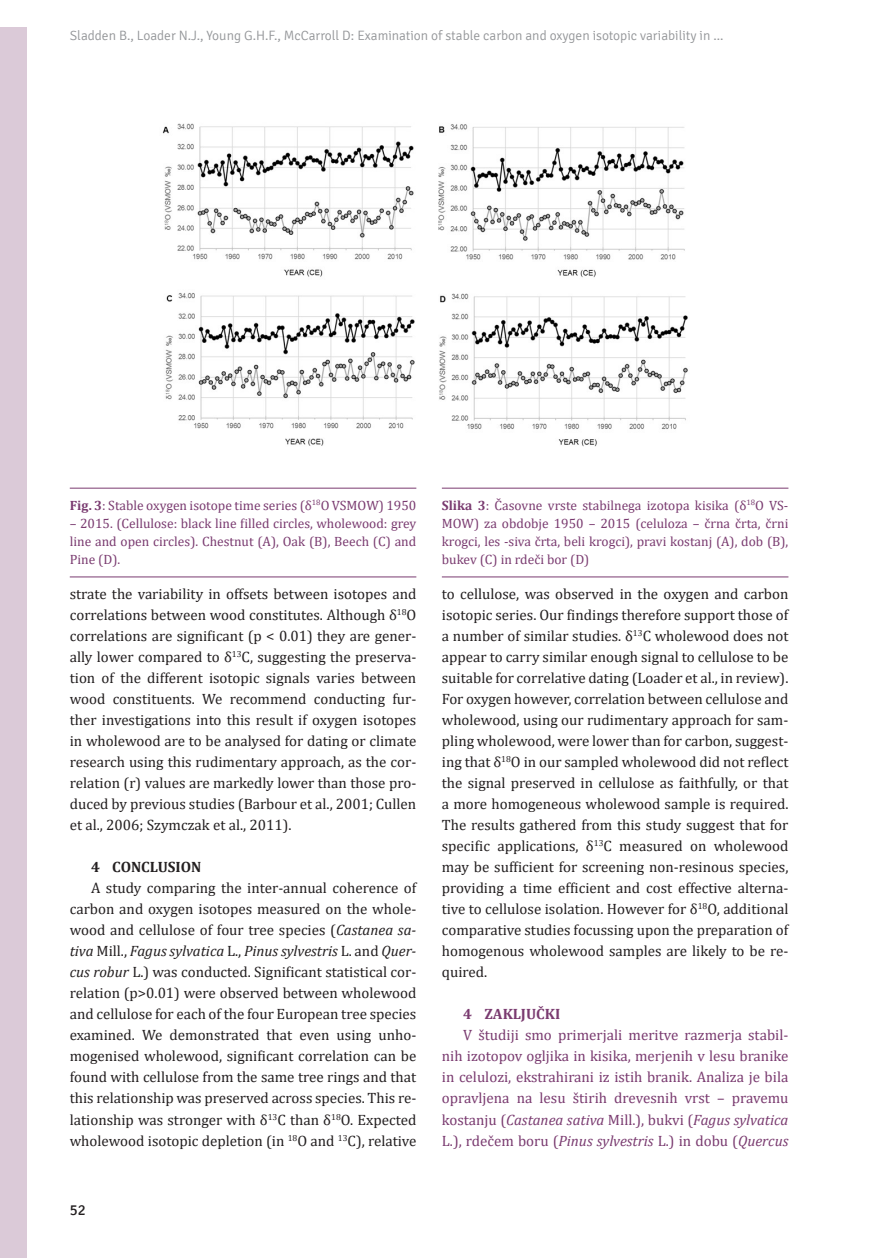
<style>
.page{position:relative;width:888px;height:1258px;background:#fff}
.page>*{position:absolute;margin:0;border:0;box-sizing:border-box;transform-origin:0 0}
._20Tekst_e{font:15px/21px "Cambria";color:#231f20;text-align:justify}
._20Tekst_e-2{font:15px/21px "Cambria";color:#7a3b70;text-align:justify}
._10Naslov1{font:700 15px "Cambria";color:#231f20}
._10Naslov1_e{font:700 15px "Cambria";color:#7a3b70}
.t1{font:15px "Signika";color:#231f20}
._30Slika_e{font:13.5px/18px "Cambria";color:#7a3b70;text-align:justify}
._30Slika{font:13.5px/18px "Cambria";color:#7a3b70;text-align:justify}
.t2{font:300 13.5px "Signika";color:#939598}
.s1{font-weight:700}
.s2{font-style:italic}
</style>
<div class="page">
<div style="left:0;top:27px;width:27px;height:1231px;background:#dbcad8"></div>
<hr style="left:70px;top:488px;width:346px;height:1px;background:#7a3b70">
<hr style="left:70px;top:576px;width:346px;height:1px;background:#7a3b70">
<hr style="left:442px;top:488px;width:346px;height:1px;background:#7a3b70">
<hr style="left:442px;top:576px;width:346px;height:1px;background:#7a3b70">
<img style="left:162px;top:123px;width:526px;height:324px">
<p class="t2" style="left:70px;top:28px;width:655px">Sladden B., Loader N.J., Young G.H.F., McCarroll D: Examination of stable carbon and oxygen isotopic variability in ...</p>
<p class="_30Slika" style="left:70px;top:496px;width:348px"><span class="s1">Fig. 3</span>: Stable oxygen isotope time series (δ<sup>18</sup>O VSMOW) 1950</p>
<p class="_30Slika" style="left:70px;top:514px;width:348px">– 2015. (Cellulose: black line filled circles, wholewood: grey line and open circles). Chestnut (A), Oak (B), Beech (C) and Pine (D).</p>
<p class="_20Tekst_e" style="left:70px;top:584px;width:348px">strate the variability in offsets between isotopes and correlations between wood constitutes. Although δ<sup>18</sup>O correlations are significant (p &lt; 0.01) they are gener&shy;ally lower compared to δ<sup>13</sup>C, suggesting the preserva&shy;tion of the different isotopic signals varies between wood constituents. We recommend conducting fur&shy;ther investigations into this result if oxygen isotopes in wholewood are to be analysed for dating or climate research using this rudimentary approach, as the cor&shy;relation (r) values are markedly lower than those pro&shy;duced by previous studies (Barbour et al., 2001; Cullen et al., 2006; Szymczak et al., 2011).</p>
<p class="_10Naslov1" style="left:91px;top:857px;width:112px">4 CONCLUSION</p>
<p class="_20Tekst_e" style="left:70px;top:878px;width:348px;text-indent:21px">A study comparing the inter-annual coherence of carbon and oxygen isotopes measured on the whole&shy;wood and cellulose of four tree species (<span class="s2">Castanea sa&shy;tiva</span> Mill., <span class="s2">Fagus sylvatica</span> L., <span class="s2">Pinus sylvestris</span> L. and <span class="s2">Quer&shy;cus robur</span> L.) was conducted. Significant statistical cor&shy;relation (p&gt;0.01) were observed between wholewood and cellulose for each of the four European tree species examined. We demonstrated that even using unho&shy;mogenised wholewood, significant correlation can be found with cellulose from the same tree rings and that this relationship was preserved across species. This re&shy;lationship was stronger with δ<sup>13</sup>C than δ<sup>18</sup>O. Expected wholewood isotopic depletion (in <sup>18</sup>O and <sup>13</sup>C), relative</p>
<p class="t1" style="left:70px;top:1201px;width:17px">52</p>
<p class="_30Slika_e" style="left:442px;top:496px;width:348px"><span class="s1">Slika 3</span>: Časovne vrste stabilnega izotopa kisika (δ<sup>18</sup>O VS-MOW) za obdobje 1950 – 2015 (celuloza – črna črta, črni krogci, les -siva črta, beli krogci), pravi kostanj (A), dob (B), bukev (C) in rdeči bor (D)</p>
<p class="_20Tekst_e" style="left:442px;top:584px;width:348px">to cellulose, was observed in the oxygen and carbon isotopic series. Our findings therefore support those of a number of similar studies. δ<sup>13</sup>C wholewood does not appear to carry similar enough signal to cellulose to be suitable for correlative dating (Loader et al., in review).<br>For oxygen however, correlation between cellulose and wholewood, using our rudimentary approach for sam&shy;pling wholewood, were lower than for carbon, suggest&shy;ing that δ<sup>18</sup>O in our sampled wholewood did not reflect the signal preserved in cellulose as faithfully, or that a more homogeneous wholewood sample is required.<br>The results gathered from this study suggest that for specific applications, δ<sup>13</sup>C measured on wholewood may be sufficient for screening non-resinous species, providing a time efficient and cost effective alterna&shy;tive to cellulose isolation. However for δ<sup>18</sup>O, additional comparative studies focussing upon the preparation of homogenous wholewood samples are likely to be re&shy;quired.</p>
<p class="_10Naslov1_e" style="left:463px;top:1004px;width:99px">4 ZAKLJUČKI</p>
<p class="_20Tekst_e-2" style="left:442px;top:1025px;width:348px;text-indent:21px">V študiji smo primerjali meritve razmerja stabil&shy;nih izotopov ogljika in kisika, merjenih v lesu branike in celulozi, ekstrahirani iz istih branik. Analiza je bila opravljena na lesu štirih drevesnih vrst – pravemu kostanju (<span class="s2">Castanea sativa</span> Mill.), bukvi (<span class="s2">Fagus sylvatica </span>L.), rdečem boru (<span class="s2">Pinus sylvestris</span> L.) in dobu (<span class="s2">Quercus</span></p>
</div>
